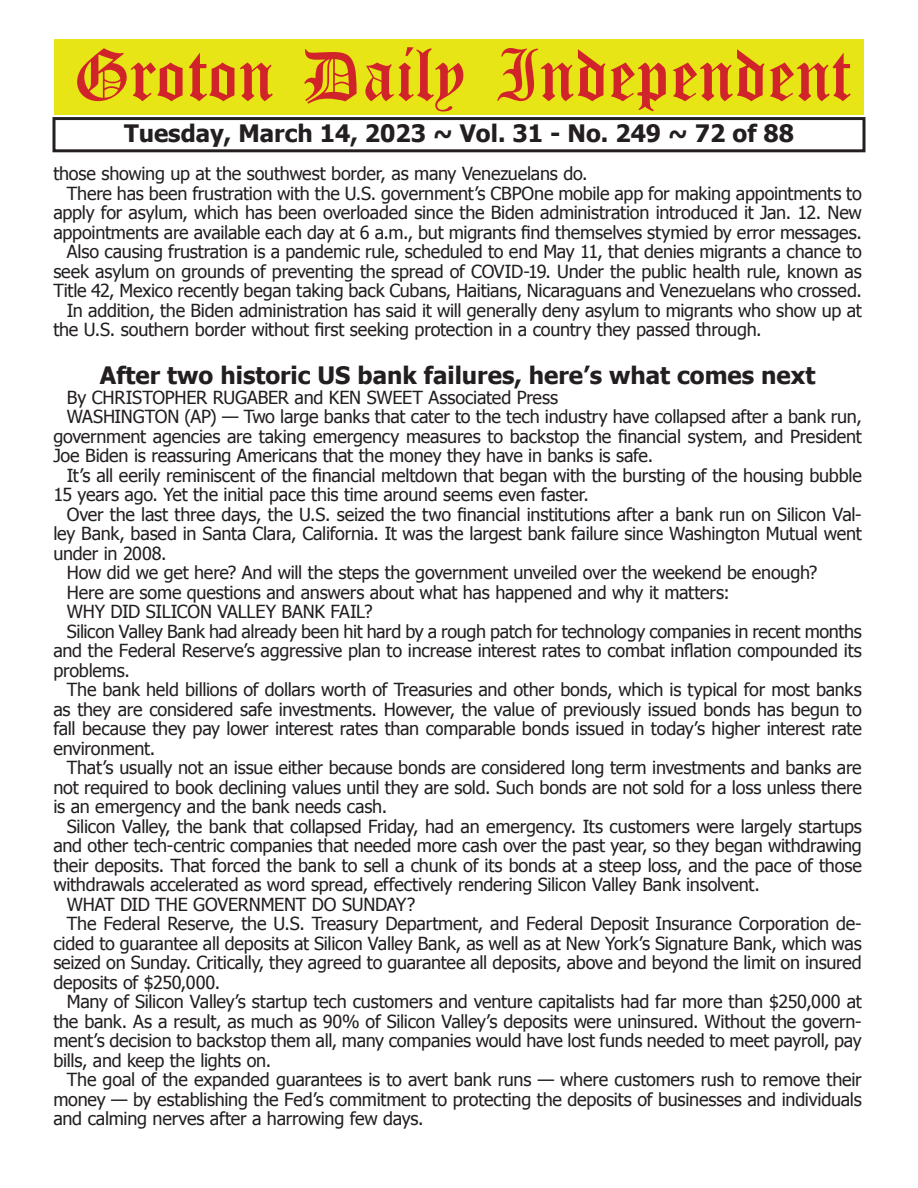
<style>
.page{position:relative;width:918px;height:1188px;background:#fff}
.page>*{position:absolute;margin:0;border:0;box-sizing:border-box;transform-origin:0 0}
.t1{font:54px "Old English Five";color:#d1232a}
.t2{font:700 24px "Tahoma";color:#231f20}
.t3{font:18px "Tahoma";letter-spacing:-.01em;color:#231f20}
</style>
<div class="page">
<div style="left:52px;top:117px;width:814px;height:35px;border:3px solid #231f20"></div>
<div style="left:54px;top:40px;width:810px;height:75px;background:#e7e515"></div>
<h1 class="t1" style="left:73px;top:50px;width:779px">Groton Daily Independent</h1>
<h2 class="t2" style="left:124px;top:116px;width:672px">Tuesday, March 14, 2023 ~ Vol. 31 - No. 249 ~ 72 of 88</h2>
<p class="t3" style="left:53px;top:161px;width:536px">those showing up at the southwest border, as many Venezuelans do.</p>
<p class="t3" style="left:67px;top:181px;width:797px">There has been frustration with the U.S. government’s CBPOne mobile app for making appointments to</p>
<p class="t3" style="left:53px;top:200px;width:810px">apply for asylum, which has been overloaded since the Biden administration introduced it Jan. 12. New</p>
<p class="t3" style="left:53px;top:220px;width:810px">appointments are available each day at 6 a.m., but migrants find themselves stymied by error messages.</p>
<p class="t3" style="left:67px;top:239px;width:797px">Also causing frustration is a pandemic rule, scheduled to end May 11, that denies migrants a chance to</p>
<p class="t3" style="left:53px;top:259px;width:810px">seek asylum on grounds of preventing the spread of COVID-19. Under the public health rule, known as</p>
<p class="t3" style="left:53px;top:278px;width:810px">Title 42, Mexico recently began taking back Cubans, Haitians, Nicaraguans and Venezuelans who crossed.</p>
<p class="t3" style="left:67px;top:298px;width:797px">In addition, the Biden administration has said it will generally deny asylum to migrants who show up at</p>
<p class="t3" style="left:53px;top:317px;width:710px">the U.S. southern border without first seeking protection in a country they passed through.</p>
<h2 class="t2" style="left:100px;top:359px;width:717px">After two historic US bank failures, here’s what comes next</h2>
<p class="t3" style="left:67px;top:385px;width:493px">By CHRISTOPHER RUGABER and KEN SWEET Associated Press</p>
<p class="t3" style="left:67px;top:405px;width:796px">WASHINGTON (AP) — Two large banks that cater to the tech industry have collapsed after a bank run,</p>
<p class="t3" style="left:53px;top:424px;width:810px">government agencies are taking emergency measures to backstop the financial system, and President</p>
<p class="t3" style="left:53px;top:444px;width:601px">Joe Biden is reassuring Americans that the money they have in banks is safe.</p>
<p class="t3" style="left:67px;top:463px;width:796px">It’s all eerily reminiscent of the financial meltdown that began with the bursting of the housing bubble</p>
<p class="t3" style="left:53px;top:483px;width:537px">15 years ago. Yet the initial pace this time around seems even faster.</p>
<p class="t3" style="left:67px;top:502px;width:796px">Over the last three days, the U.S. seized the two financial institutions after a bank run on Silicon Val-</p>
<p class="t3" style="left:53px;top:522px;width:810px">ley Bank, based in Santa Clara, California. It was the largest bank failure since Washington Mutual went</p>
<p class="t3" style="left:53px;top:541px;width:115px">under in 2008.</p>
<p class="t3" style="left:67px;top:561px;width:752px">How did we get here? And will the steps the government unveiled over the weekend be enough?</p>
<p class="t3" style="left:67px;top:580px;width:664px">Here are some questions and answers about what has happened and why it matters:</p>
<p class="t3" style="left:67px;top:600px;width:307px">WHY DID SILICON VALLEY BANK FAIL?</p>
<p class="t3" style="left:67px;top:619px;width:796px">Silicon Valley Bank had already been hit hard by a rough patch for technology companies in recent months</p>
<p class="t3" style="left:53px;top:639px;width:810px">and the Federal Reserve’s aggressive plan to increase interest rates to combat inflation compounded its</p>
<p class="t3" style="left:53px;top:658px;width:78px">problems.</p>
<p class="t3" style="left:67px;top:678px;width:796px">The bank held billions of dollars worth of Treasuries and other bonds, which is typical for most banks</p>
<p class="t3" style="left:53px;top:697px;width:810px">as they are considered safe investments. However, the value of previously issued bonds has begun to</p>
<p class="t3" style="left:53px;top:717px;width:810px">fall because they pay lower interest rates than comparable bonds issued in today’s higher interest rate</p>
<p class="t3" style="left:53px;top:736px;width:104px">environment.</p>
<p class="t3" style="left:67px;top:756px;width:796px">That’s usually not an issue either because bonds are considered long term investments and banks are</p>
<p class="t3" style="left:53px;top:775px;width:810px">not required to book declining values until they are sold. Such bonds are not sold for a loss unless there</p>
<p class="t3" style="left:53px;top:795px;width:335px">is an emergency and the bank needs cash.</p>
<p class="t3" style="left:67px;top:814px;width:797px">Silicon Valley, the bank that collapsed Friday, had an emergency. Its customers were largely startups</p>
<p class="t3" style="left:53px;top:834px;width:810px">and other tech-centric companies that needed more cash over the past year, so they began withdrawing</p>
<p class="t3" style="left:53px;top:853px;width:810px">their deposits. That forced the bank to sell a chunk of its bonds at a steep loss, and the pace of those</p>
<p class="t3" style="left:53px;top:873px;width:708px">withdrawals accelerated as word spread, effectively rendering Silicon Valley Bank insolvent.</p>
<p class="t3" style="left:67px;top:892px;width:350px">WHAT DID THE GOVERNMENT DO SUNDAY?</p>
<p class="t3" style="left:67px;top:912px;width:796px">The Federal Reserve, the U.S. Treasury Department, and Federal Deposit Insurance Corporation de-</p>
<p class="t3" style="left:53px;top:931px;width:810px">cided to guarantee all deposits at Silicon Valley Bank, as well as at New York’s Signature Bank, which was</p>
<p class="t3" style="left:53px;top:951px;width:810px">seized on Sunday. Critically, they agreed to guarantee all deposits, above and beyond the limit on insured</p>
<p class="t3" style="left:53px;top:970px;width:168px">deposits of $250,000.</p>
<p class="t3" style="left:67px;top:990px;width:797px">Many of Silicon Valley’s startup tech customers and venture capitalists had far more than $250,000 at</p>
<p class="t3" style="left:53px;top:1009px;width:810px">the bank. As a result, as much as 90% of Silicon Valley’s deposits were uninsured. Without the govern-</p>
<p class="t3" style="left:53px;top:1029px;width:810px">ment’s decision to backstop them all, many companies would have lost funds needed to meet payroll, pay</p>
<p class="t3" style="left:53px;top:1048px;width:219px">bills, and keep the lights on.</p>
<p class="t3" style="left:67px;top:1068px;width:796px">The goal of the expanded guarantees is to avert bank runs — where customers rush to remove their</p>
<p class="t3" style="left:53px;top:1087px;width:810px">money — by establishing the Fed’s commitment to protecting the deposits of businesses and individuals</p>
<p class="t3" style="left:53px;top:1107px;width:372px">and calming nerves after a harrowing few days.</p>
</div>
